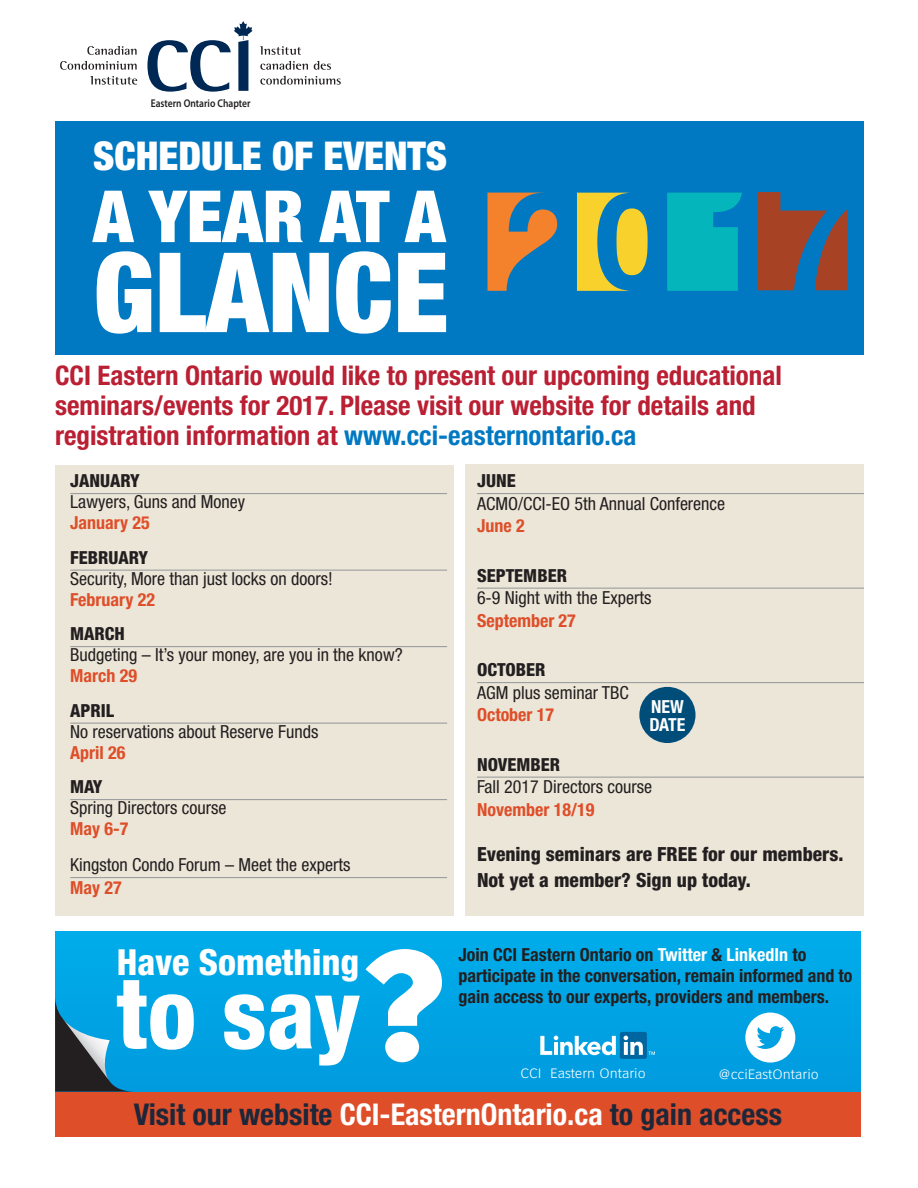
<style>
.page{position:relative;width:918px;height:1188px;background:#fff}
.page>*{position:absolute;margin:0;border:0;box-sizing:border-box;transform-origin:0 0}
.New_para_2{font:900 condensed 111px "Helvetica Neue";color:#fff}
.New_para_1{font:800 condensed 97.5px "Helvetica Neue";color:#fff}
.New_para_2-2{font:900 condensed 72px "Helvetica Neue";color:#fff}
.New_para_2-3{font:900 condensed 39.75px "Helvetica Neue";color:#fff}
.New_para_1-2{font:800 condensed 36px "Helvetica Neue";color:#fff}
.New_para_1-3{font:700 condensed 30px "Helvetica Neue";color:#1d2739}
.New_para_2-4{font:700 condensed 27px/30px "Helvetica Neue";color:#ba1f33}
.New_para_2-5{font:800 condensed 19.5px/25.5px "Helvetica Neue";color:#231f20}
.New_para_2-6{font:condensed 18px/21px "Helvetica Neue";color:#231f20}
.New_para_1-4{font:700 condensed 18px/21px "Helvetica Neue";color:#231f20}
.New_para_2-7{font:700 condensed 18px/18px "Helvetica Neue";color:#fff}
.New_para_1-5{font:300 14.25px "Clearview One";color:#fff}
.t1{font:600 11.25px "Myriad Pro";color:#231f20;scale:.85 1}
.s1{color:#0079c2}
.s2{font-weight:800}
.s3{font-weight:700;color:#de4e29}
.s4{color:#fff}
</style>
<div class="page">
<div style="left:55px;top:466px;width:399px;height:450px;background:#ece6d8"></div>
<div style="left:466px;top:465px;width:398px;height:451px;background:#ece6d8"></div>
<div style="left:55px;top:121px;width:809px;height:234px;background:#0079c2"></div>
<svg style="left:87px;top:46px;width:50px;height:9px"></svg>
<svg style="left:60px;top:61px;width:77px;height:9px"></svg>
<svg style="left:90px;top:76px;width:47px;height:9px"></svg>
<svg style="left:260px;top:46px;width:41px;height:9px"></svg>
<svg style="left:260px;top:61px;width:48px;height:9px"></svg>
<svg style="left:314px;top:61px;width:17px;height:9px"></svg>
<svg style="left:260px;top:76px;width:81px;height:9px"></svg>
<svg style="left:147px;top:21px;width:106px;height:71px"></svg>
<div style="left:55px;top:1091px;width:806px;height:46px;background:#de4e29"></div>
<div style="left:55px;top:931px;width:806px;height:160px;background:#00a4e4"></div>
<svg style="left:55px;top:998px;width:72px;height:93px"></svg>
<svg style="left:540px;top:1036px;width:76px;height:19px"></svg>
<div style="left:620px;top:1032px;width:27px;height:27px;background:#0066a0;border-radius:2px"></div>
<svg style="left:624px;top:1036px;width:19px;height:19px"></svg>
<svg style="left:649px;top:1052px;width:6px;height:3px"></svg>
<svg style="left:745px;top:1013px;width:50px;height:50px"></svg>
<svg style="left:365px;top:949px;width:77px;height:77px"></svg>
<div style="left:385px;top:1032px;width:34px;height:30px;background:#fff;border-radius:50%"></div>
<svg style="left:488px;top:193px;width:69px;height:98px"></svg>
<svg style="left:577px;top:193px;width:71px;height:98px"></svg>
<svg style="left:667px;top:193px;width:75px;height:98px;background:#03aebc"></svg>
<svg style="left:758px;top:192px;width:89px;height:98px"></svg>
<hr style="left:477px;top:493px;width:387px;height:1px;background:#939598">
<hr style="left:477px;top:588px;width:387px;height:1px;background:#939598">
<hr style="left:477px;top:682px;width:387px;height:1px;background:#939598">
<hr style="left:477px;top:777px;width:387px;height:1px;background:#939598">
<hr style="left:70px;top:493px;width:377px;height:1px;background:#939598">
<hr style="left:70px;top:570px;width:377px;height:1px;background:#939598">
<hr style="left:70px;top:646px;width:377px;height:1px;background:#939598">
<hr style="left:70px;top:723px;width:377px;height:1px;background:#939598">
<hr style="left:70px;top:799px;width:377px;height:1px;background:#939598">
<hr style="left:70px;top:877px;width:377px;height:1px;background:#939598">
<div style="left:639px;top:687px;width:57px;height:56px;background:#004d79;border-radius:50%"></div>
<p class="t1" style="left:151px;top:97px;width:119px">Eastern Ontario Chapter</p>
<p class="New_para_2-3" style="left:93px;top:131px;width:356px">SCHEDULE OF EVENTS</p>
<p class="New_para_2-2" style="left:93px;top:172px;width:354px">A YEAR AT A</p>
<p class="New_para_2" style="left:93px;top:224px;width:357px">GLANCE</p>
<p class="New_para_2-4" style="left:55px;top:360px;width:728px">CCI Eastern Ontario would like to present our upcoming educational seminars/events for 2017. Please visit our website for details and registration information at <span class="s1">www.cci-easternontario.ca</span></p>
<p class="New_para_2-6" style="left:70px;top:470px;width:177px"><span class="s2">JANUARY<br></span>Lawyers, Guns and Money<br><span class="s3">January 25</span></p>
<p class="New_para_2-6" style="left:70px;top:547px;width:264px"><span class="s2">FEBRUARY<br></span>Security, More than just locks on doors!<br><span class="s3">February 22</span></p>
<p class="New_para_2-6" style="left:70px;top:623px;width:334px"><span class="s2">MARCH<br></span>Budgeting – It’s your money, are you in the know?<br><span class="s3">March 29</span></p>
<p class="New_para_2-6" style="left:70px;top:700px;width:250px"><span class="s2">APRIL<br></span>No reservations about Reserve Funds<br><span class="s3">April 26</span></p>
<p class="New_para_2-6" style="left:70px;top:776px;width:158px"><span class="s2">MAY<br></span>Spring Directors course<br><span class="s3">May 6-7</span></p>
<p class="New_para_2-6" style="left:70px;top:853px;width:282px;line-height:22.5px">Kingston Condo Forum – Meet the experts<br><span class="s3">May 27</span></p>
<p class="New_para_2-5" style="left:477px;top:841px;width:368px">Evening seminars are FREE for our members.<br>Not yet a member? Sign up today.</p>
<p class="New_para_2-6" style="left:477px;top:469px;width:250px;line-height:22.5px"><span class="s2">JUNE<br></span>ACMO/CCI-EO 5th Annual Conference<br><span class="s3">June 2</span></p>
<p class="New_para_2-6" style="left:477px;top:564px;width:176px;line-height:22.5px"><span class="s2">SEPTEMBER<br></span>6-9 Night with the Experts<br><span class="s3">September 27</span></p>
<p class="New_para_2-6" style="left:477px;top:658px;width:153px;line-height:22.5px"><span class="s2">OCTOBER<br></span>AGM plus seminar TBC<br><span class="s3">October 17</span></p>
<p class="New_para_2-6" style="left:477px;top:753px;width:177px;line-height:22.5px"><span class="s2">NOVEMBER<br></span>Fall 2017 Directors course<br><span class="s3">November 18/19</span></p>
<p class="New_para_2-7" style="left:649px;top:697px;width:38px">NEW<br>DATE</p>
<p class="New_para_1-2" style="left:117px;top:940px;width:244px">Have Something</p>
<p class="New_para_1" style="left:117px;top:953px;width:245px">to say</p>
<p class="New_para_1-4" style="left:459px;top:944px;width:396px">Join CCI Eastern Ontario on <span class="s4">Twitter</span> &amp; <span class="s4">LinkedIn</span> to participate in the conversation, remain informed and to gain access to our experts, providers and members.</p>
<p class="New_para_1-5" style="left:521px;top:1065px;width:127px">CCI Eastern Ontario</p>
<p class="New_para_1-5" style="left:718px;top:1065px;width:102px">@cciEastOntario</p>
<p class="New_para_1-3" style="left:134px;top:1096px;width:650px">Visit our website <span class="s4">CCI-EasternOntario.ca</span> to gain access</p>
</div>
